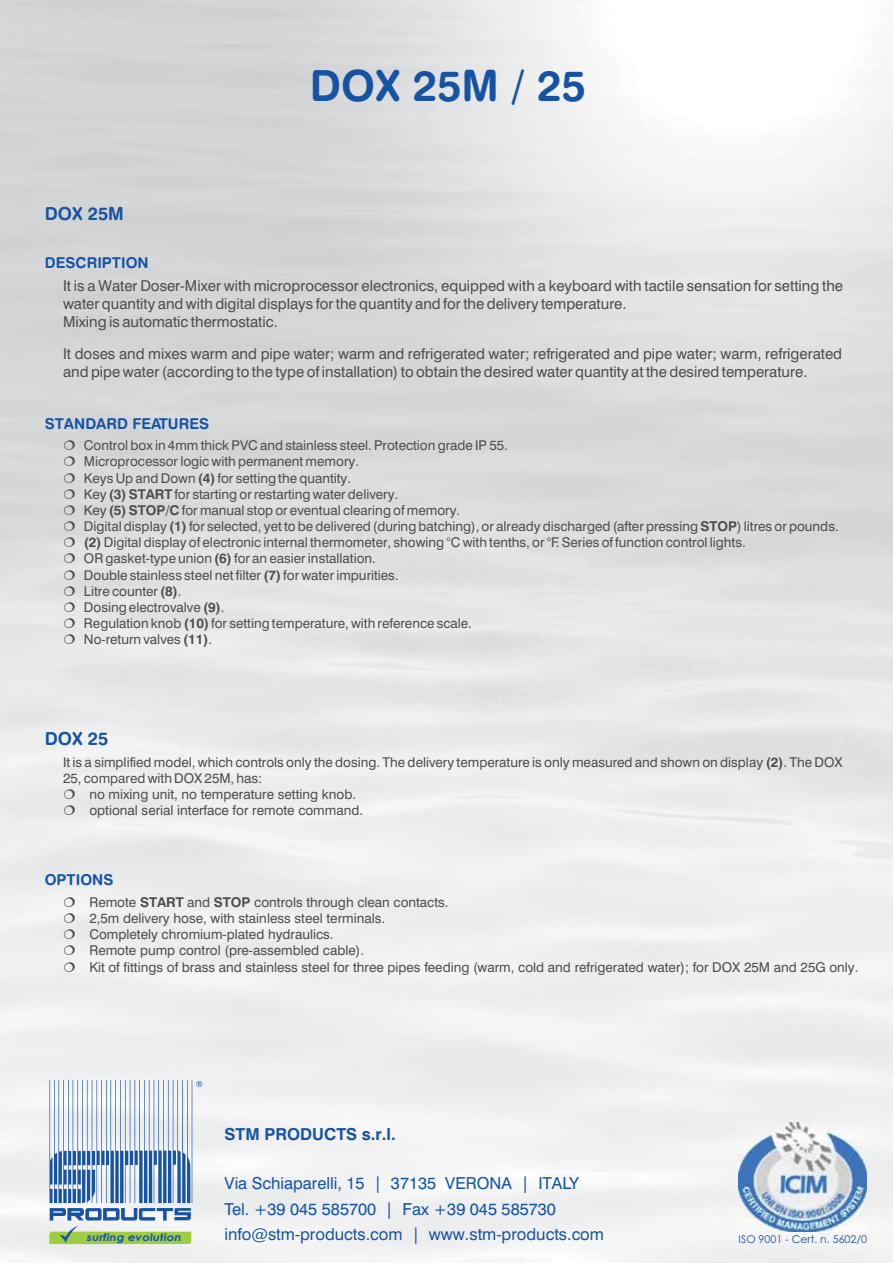
<style>
.page{position:relative;width:893px;height:1263px;background:#fff}
.page>*{position:absolute;margin:0;border:0;box-sizing:border-box;transform-origin:0 0}
.t1{font:43.05px "Swis 721 Bd Rnd BT";color:#1653a3}
.t2{font:18px "Swis 721 Bd Rnd BT";color:#1653a3}
.t3{font:16.5px/25.3px "Swis 721 BT";color:#1653a3}
.t4{font:700 16.5px "Swis 721 BT";color:#1653a3}
.t5{font:15px/18px "Swis 721 BT";color:#4e4d4d}
.t6{font:15px "Swis 721 Bd Rnd BT";color:#1653a3}
.t7{font:13.5px/16.2px "Swis 721 BT";color:#4e4d4d}
.t8{font:10.65px "Century Gothic";color:#1653a3}
.t9{font:italic 700 10.5px "Century Gothic";letter-spacing:.01em;color:#1653a3;scale:1.13 1}
.t10{font:8.55px "Swis 721 BT";color:#1653a3}
.s1{font-weight:700}
</style>
<div class="page">
<img style="left:0;top:0;width:893px;height:1263px">
<svg style="left:49px;top:1080px;width:144px;height:164px"></svg>
<img style="left:738px;top:1123px;width:128px;height:109px">
<svg style="left:64px;top:789px;width:25px;height:27px"></svg>
<svg style="left:64px;top:440px;width:25px;height:11px"></svg>
<svg style="left:64px;top:457px;width:25px;height:10px"></svg>
<svg style="left:64px;top:473px;width:25px;height:10px"></svg>
<svg style="left:64px;top:489px;width:25px;height:59px"></svg>
<svg style="left:64px;top:554px;width:25px;height:10px"></svg>
<svg style="left:64px;top:570px;width:25px;height:59px"></svg>
<svg style="left:64px;top:635px;width:25px;height:10px"></svg>
<svg style="left:64px;top:897px;width:25px;height:43px"></svg>
<svg style="left:64px;top:946px;width:25px;height:10px"></svg>
<svg style="left:64px;top:962px;width:25px;height:11px"></svg>
<h2 class="t2" style="left:45px;top:207px;width:81px">DOX 25M</h2>
<p class="t6" style="left:45px;top:257px;width:105px">DESCRIPTION</p>
<h1 class="t1" style="left:310px;top:70px;width:277px">DOX 25M / 25</h1>
<p class="t5" style="left:63px;top:278px;width:781px">It is a Water Doser-Mixer with microprocessor electronics, equipped with a keyboard with tactile sensation for setting the water quantity and with digital displays for the quantity and for the delivery temperature.<br>Mixing is automatic thermostatic.</p>
<p class="t5" style="left:63px;top:346px;width:781px">It doses and mixes warm and pipe water; warm and refrigerated water; refrigerated and pipe water; warm, refrigerated and pipe water (according to the type of installation) to obtain the desired water quantity at the desired temperature.</p>
<p class="t6" style="left:45px;top:418px;width:166px">STANDARD FEATURES</p>
<p class="t7" style="left:84px;top:439px;width:756px">Control box in 4mm thick PVC and stainless steel. Protection grade IP 55.<br>Microprocessor logic with permanent memory.<br>Keys Up and Down <span class="s1">(4)</span> for setting the quantity.<br>Key <span class="s1">(3) START</span> for starting or restarting water delivery.<br>Key <span class="s1">(5) STOP/C</span> for manual stop or eventual clearing of memory.<br>Digital display <span class="s1">(1)</span> for selected, yet to be delivered (during batching), or already discharged (after pressing <span class="s1">STOP</span>) litres or pounds. <span class="s1">(2)</span> Digital display of electronic internal thermometer, showing °C with tenths, or °F. Series of function control lights.<br>OR gasket-type union <span class="s1">(6)</span> for an easier installation.<br>Double stainless steel net filter <span class="s1">(7)</span> for water impurities.<br>Litre counter <span class="s1">(8)</span>.<br>Dosing electrovalve <span class="s1">(9)</span>.<br>Regulation knob <span class="s1">(10)</span> for setting temperature, with reference scale.<br>No-return valves <span class="s1">(11)</span>.</p>
<h2 class="t2" style="left:45px;top:732px;width:65px">DOX 25</h2>
<p class="t7" style="left:63px;top:755px;width:781px">It is a simplified model, which controls only the dosing. The delivery temperature is only measured and shown on display <span class="s1">(2)</span>. The DOX</p>
<p class="t7" style="left:63px;top:771px;width:201px">25, compared with DOX 25M, has:</p>
<p class="t7" style="left:89px;top:788px;width:268px">no mixing unit, no temperature setting knob.</p>
<p class="t7" style="left:89px;top:804px;width:275px">optional serial interface for remote command.</p>
<p class="t6" style="left:45px;top:874px;width:70px">OPTIONS</p>
<p class="t7" style="left:89px;top:895px;width:770px">Remote <span class="s1">START</span> and <span class="s1">STOP</span> controls through clean contacts.<br>2,5m delivery hose, with stainless steel terminals.<br>Completely chromium-plated hydraulics.<br>Remote pump control (pre-assembled cable).<br>Kit of fittings of brass and stainless steel for three pipes feeding (warm, cold and refrigerated water); for DOX 25M and 25G only.</p>
<p class="t10" style="left:196px;top:1081px;width:9px">®</p>
<p class="t9" style="left:87px;top:1231px;width:85px">surfing evolution</p>
<p class="t4" style="left:225px;top:1124px;width:173px">STM PRODUCTS s.r.l.</p>
<p class="t3" style="left:225px;top:1173px;width:381px">Via Schiaparelli, 15 | 37135 VERONA | ITALY<br>Tel. +39 045 585700 | Fax +39 045 585730 info@stm-products.com | www.stm-products.com</p>
<p class="t8" style="left:738px;top:1235px;width:130px">ISO 9001 - Cert. n. 5602/0</p>
</div>
